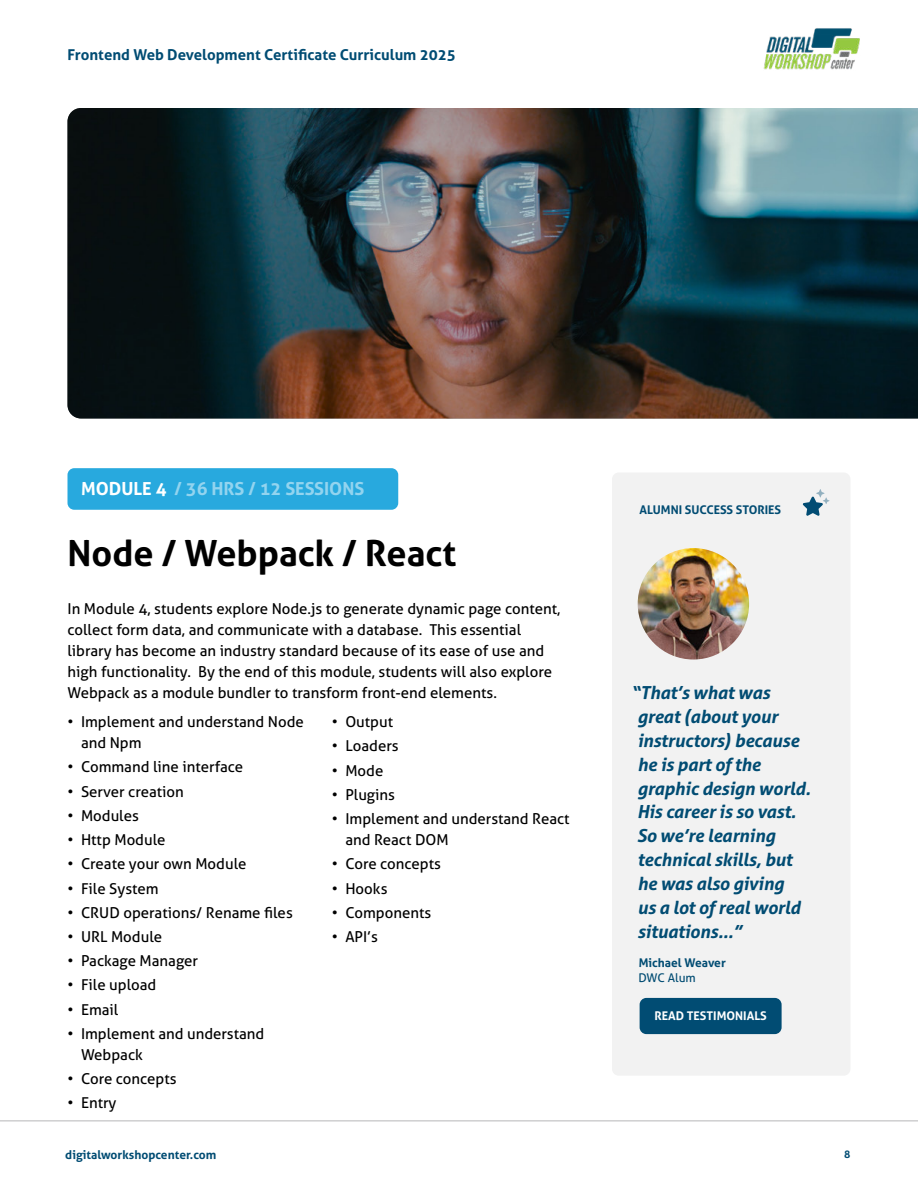
<style>
.page{position:relative;width:918px;height:1188px;background:#fff}
.page>*{position:absolute;margin:0;border:0;box-sizing:border-box;transform-origin:0 0}
.t1{font:700 36px "Aller";color:#000}
.t2{font:italic 700 18px/24px "Aller";letter-spacing:-.01em;color:#014c73}
.t3{font:700 18px "Aller";color:#93d4ef}
.t4{font:15px/21px "Aller";color:#000}
.t5{font:700 15px "Aller";color:#014c73}
.t6{font:700 12px "Aller";color:#014c73}
.t7{font:700 12px "Aller";color:#fff}
.t8{font:12px "Aller";color:#014c73}
.t9{font:700 10.5px "Aller";color:#014c73}
.s1{color:#fff}
</style>
<div class="page">
<img style="left:763px;top:28px;width:97px;height:42px">
<hr style="left:0;top:1120px;width:918px;height:1px;background:#b7b7b8">
<img style="left:68px;top:108px;width:850px;height:310px">
<div style="left:612px;top:472px;width:239px;height:604px;background:#f2f2f2;border-radius:7px"></div>
<img style="left:638px;top:548px;width:111px;height:112px;border-radius:56px">
<svg style="left:803px;top:489px;width:27px;height:27px"></svg>
<div style="left:68px;top:468px;width:330px;height:42px;background:#28a9de;border-radius:7px"></div>
<div style="left:640px;top:998px;width:142px;height:36px;background:#014c73;border-radius:7px"></div>
<p class="t5" style="left:68px;top:45px;width:390px">Frontend Web Development Certificate Curriculum 2025</p>
<p class="t3" style="left:81px;top:477px;width:285px"><span class="s1">MODULE 4</span> / 36 HRS / 12 SESSIONS</p>
<h1 class="t1" style="left:68px;top:536px;width:390px">Node / Webpack / React</h1>
<p class="t4" style="left:68px;top:599px;width:494px">In Module 4, students explore Node.js to generate dynamic page content, collect form data, and communicate with a database. This essential library has become an industry standard because of its ease of use and high functionality. By the end of this module, students will also explore Webpack as a module bundler to transform front-end elements.</p>
<p class="t4" style="left:81px;top:713px;width:224px;text-indent:-14px">• Implement and understand Node and Npm</p>
<p class="t4" style="left:68px;top:758px;width:177px">• Command line interface</p>
<p class="t4" style="left:68px;top:782px;width:118px">• Server creation</p>
<p class="t4" style="left:68px;top:806px;width:73px">• Modules</p>
<p class="t4" style="left:68px;top:831px;width:100px">• Http Module</p>
<p class="t4" style="left:68px;top:855px;width:180px">• Create your own Module</p>
<p class="t4" style="left:68px;top:879px;width:93px">• File System</p>
<p class="t4" style="left:68px;top:903px;width:227px">• CRUD operations/ Rename files</p>
<p class="t4" style="left:68px;top:928px;width:96px">• URL Module</p>
<p class="t4" style="left:68px;top:952px;width:132px">• Package Manager</p>
<p class="t4" style="left:68px;top:976px;width:90px">• File upload</p>
<p class="t4" style="left:68px;top:1000px;width:52px">• Email</p>
<p class="t4" style="left:81px;top:1024px;width:185px;text-indent:-14px">• Implement and understand<br>Webpack</p>
<p class="t4" style="left:68px;top:1070px;width:111px">• Core concepts</p>
<p class="t4" style="left:68px;top:1094px;width:51px">• Entry</p>
<p class="t4" style="left:332px;top:713px;width:63px">• Output</p>
<p class="t4" style="left:332px;top:737px;width:68px">• Loaders</p>
<p class="t4" style="left:332px;top:761px;width:53px">• Mode</p>
<p class="t4" style="left:332px;top:785px;width:65px">• Plugins</p>
<p class="t4" style="left:345px;top:810px;width:226px;text-indent:-14px">• Implement and understand React and React DOM</p>
<p class="t4" style="left:332px;top:855px;width:111px">• Core concepts</p>
<p class="t4" style="left:332px;top:879px;width:57px">• Hooks</p>
<p class="t4" style="left:332px;top:903px;width:101px">• Components</p>
<p class="t4" style="left:332px;top:928px;width:48px">• API’s</p>
<p class="t6" style="left:640px;top:502px;width:143px">ALUMNI SUCCESS STORIES</p>
<p class="t2" style="left:637px;top:682px;width:175px;text-indent:-6px">“That’s what was great (about your instructors) because he is part of the graphic design world.<br>His career is so vast.<br>So we’re learning technical skills, but he was also giving<br>us a lot of real world situations...”</p>
<p class="t6" style="left:639px;top:957px;width:89px">Michael Weaver</p>
<p class="t8" style="left:638px;top:973px;width:59px">DWC Alum</p>
<p class="t7" style="left:654px;top:1009px;width:114px">READ TESTIMONIALS</p>
<p class="t6" style="left:65px;top:1149px;width:153px">digitalworkshopcenter.com</p>
<p class="t9" style="left:844px;top:1148px;width:8px">8</p>
</div>
